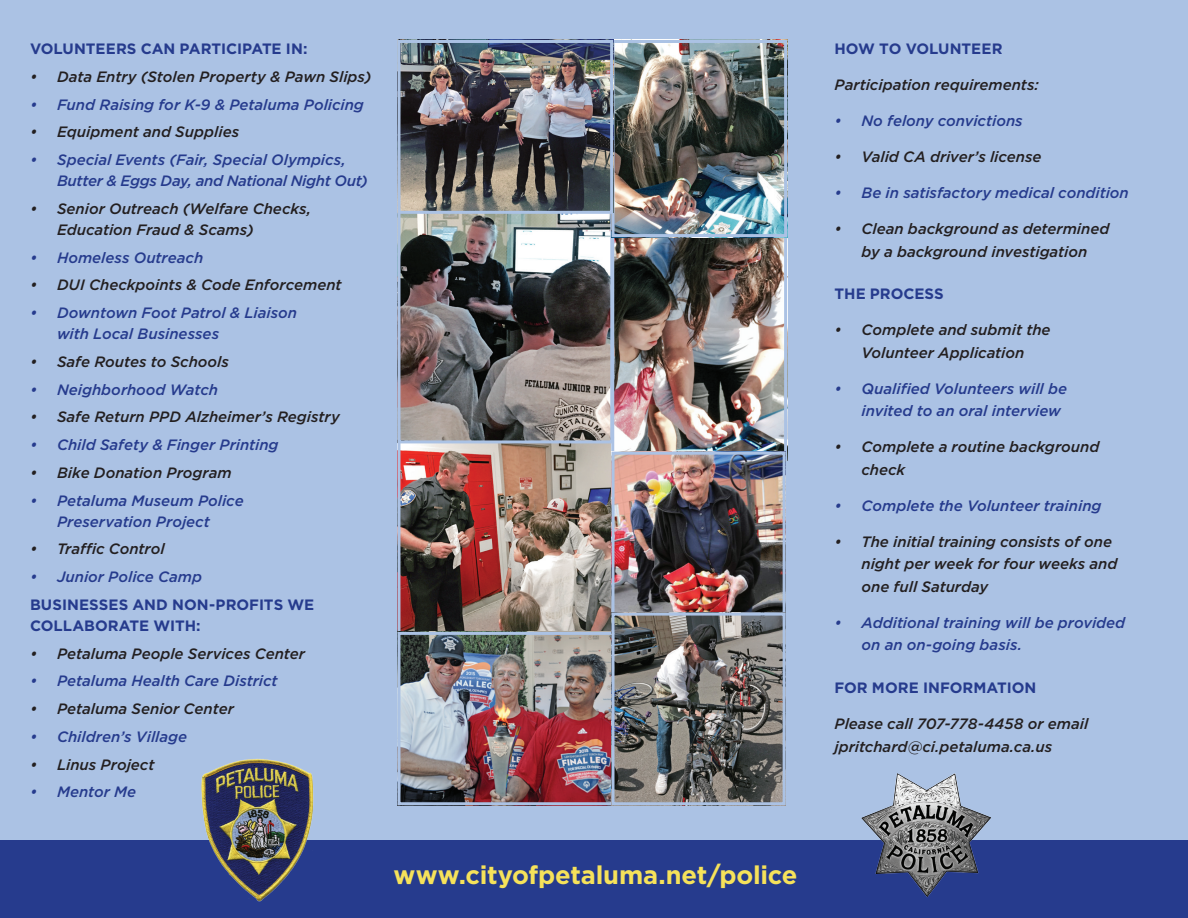
<style>
.page{position:relative;width:1188px;height:918px;background:#abc2e4}
.page>*{position:absolute;margin:0;border:0;box-sizing:border-box;transform-origin:0 0}
.t1{font:700 25.5px "Gotham";letter-spacing:-.01em;color:#f6e25a}
.t2{font:italic 500 15px/22.5px "Gotham";color:#231f20}
.t3{font:italic 500 15px/21px "Gotham";letter-spacing:-.005em;color:#263b8d}
.t4{font:700 15px/21px "Gotham";color:#263b8d}
</style>
<div class="page">
<div style="left:0;top:840px;width:1188px;height:78px;background:#263b8d"></div>
<img style="left:401px;top:443px;width:210px;height:188px">
<img style="left:615px;top:237px;width:168px;height:215px">
<div style="left:611px;top:227px;width:176px;height:236px;border:3px solid #abc2e4"></div>
<img style="left:615px;top:456px;width:167px;height:157px">
<div style="left:611px;top:452px;width:175px;height:267px;border:3px solid #abc2e4"></div>
<img style="left:401px;top:636px;width:210px;height:165px">
<div style="left:397px;top:632px;width:264px;height:173px;border:3px solid #abc2e4"></div>
<img style="left:401px;top:214px;width:208px;height:225px">
<div style="left:397px;top:153px;width:216px;height:290px;border:3px solid #abc2e4"></div>
<img style="left:615px;top:617px;width:167px;height:184px">
<div style="left:611px;top:613px;width:175px;height:192px;border:3px solid #abc2e4"></div>
<img style="left:615px;top:44px;width:168px;height:189px">
<div style="left:611px;top:40px;width:176px;height:197px;border:3px solid #abc2e4"></div>
<img style="left:401px;top:44px;width:208px;height:166px">
<div style="left:397px;top:40px;width:216px;height:174px;border:3px solid #abc2e4"></div>
<img style="left:201px;top:759px;width:113px;height:143px">
<img style="left:862px;top:773px;width:129px;height:124px">
<p class="t4" style="left:30px;top:38px;width:279px">VOLUNTEERS CAN PARTICIPATE IN:</p>
<p class="t2" style="left:30px;top:65px;width:343px">• Data Entry (Stolen Property &amp; Pawn Slips)</p>
<p class="t3" style="left:30px;top:94px;width:335px">• Fund Raising for K-9 &amp; Petaluma Policing</p>
<p class="t2" style="left:30px;top:121px;width:211px">• Equipment and Supplies</p>
<p class="t3" style="left:57px;top:149px;width:312px;text-indent:-27px">• Special Events (Fair, Special Olympics,<br>Butter &amp; Eggs Day, and National Night Out)</p>
<p class="t2" style="left:57px;top:198px;width:256px;line-height:21px;text-indent:-27px">• Senior Outreach (Welfare Checks,<br>Education Fraud &amp; Scams)</p>
<p class="t3" style="left:30px;top:247px;width:175px">• Homeless Outreach</p>
<p class="t2" style="left:30px;top:274px;width:313px">• DUI Checkpoints &amp; Code Enforcement</p>
<p class="t3" style="left:57px;top:302px;width:242px;text-indent:-27px">• Downtown Foot Patrol &amp; Liaison with Local Businesses</p>
<p class="t2" style="left:30px;top:350px;width:200px">• Safe Routes to Schools</p>
<p class="t3" style="left:30px;top:379px;width:190px">• Neighborhood Watch</p>
<p class="t2" style="left:30px;top:406px;width:311px">• Safe Return PPD Alzheimer’s Registry</p>
<p class="t3" style="left:30px;top:434px;width:250px">• Child Safety &amp; Finger Printing</p>
<p class="t2" style="left:30px;top:461px;width:203px">• Bike Donation Program</p>
<p class="t3" style="left:30px;top:490px;width:215px;text-align:center">• Petaluma Museum Police<br>Preservation Project</p>
<p class="t2" style="left:30px;top:538px;width:136px">• Traffic Control</p>
<p class="t3" style="left:30px;top:566px;width:174px">• Junior Police Camp</p>
<p class="t4" style="left:30px;top:594px;width:286px">BUSINESSES AND NON-PROFITS WE<br>COLLABORATE WITH:</p>
<p class="t2" style="left:30px;top:642px;width:277px">• Petaluma People Services Center</p>
<p class="t3" style="left:30px;top:670px;width:249px">• Petaluma Health Care District</p>
<p class="t2" style="left:30px;top:697px;width:205px">• Petaluma Senior Center</p>
<p class="t3" style="left:30px;top:726px;width:159px">• Children’s Village</p>
<p class="t2" style="left:30px;top:753px;width:126px">• Linus Project</p>
<p class="t3" style="left:30px;top:781px;width:108px">• Mentor Me</p>
<p class="t1" style="left:394px;top:858px;width:405px">www.cityofpetaluma.net/police</p>
<p class="t4" style="left:834px;top:38px;width:169px">HOW TO VOLUNTEER</p>
<p class="t2" style="left:834px;top:73px;width:206px">Participation requirements:</p>
<p class="t3" style="left:834px;top:110px;width:190px">• No felony convictions</p>
<p class="t2" style="left:834px;top:145px;width:209px">• Valid CA driver’s license</p>
<p class="t3" style="left:834px;top:182px;width:296px">• Be in satisfactory medical condition</p>
<p class="t2" style="left:834px;top:217px;width:276px;text-align:center">• Clean background as determined by a background investigation</p>
<p class="t4" style="left:834px;top:283px;width:111px">THE PROCESS</p>
<p class="t2" style="left:834px;top:319px;width:218px;text-align:center">• Complete and submit the<br>Volunteer Application</p>
<p class="t3" style="left:861px;top:377px;width:207px;line-height:22.5px;text-indent:-27px">• Qualified Volunteers will be invited to an oral interview</p>
<p class="t2" style="left:861px;top:436px;width:239px;text-indent:-27px">• Complete a routine background check</p>
<p class="t3" style="left:834px;top:495px;width:269px">• Complete the Volunteer training</p>
<p class="t2" style="left:861px;top:530px;width:257px;text-indent:-27px">• The initial training consists of one night per week for four weeks and one full Saturday</p>
<p class="t3" style="left:861px;top:611px;width:265px;line-height:22.5px;text-indent:-27px">• Additional training will be provided on an on-going basis.</p>
<p class="t4" style="left:834px;top:677px;width:203px">FOR MORE INFORMATION</p>
<p class="t2" style="left:834px;top:712px;width:255px">Please call 707-778-4458 or email jpritchard@ci.petaluma.ca.us</p>
</div>
